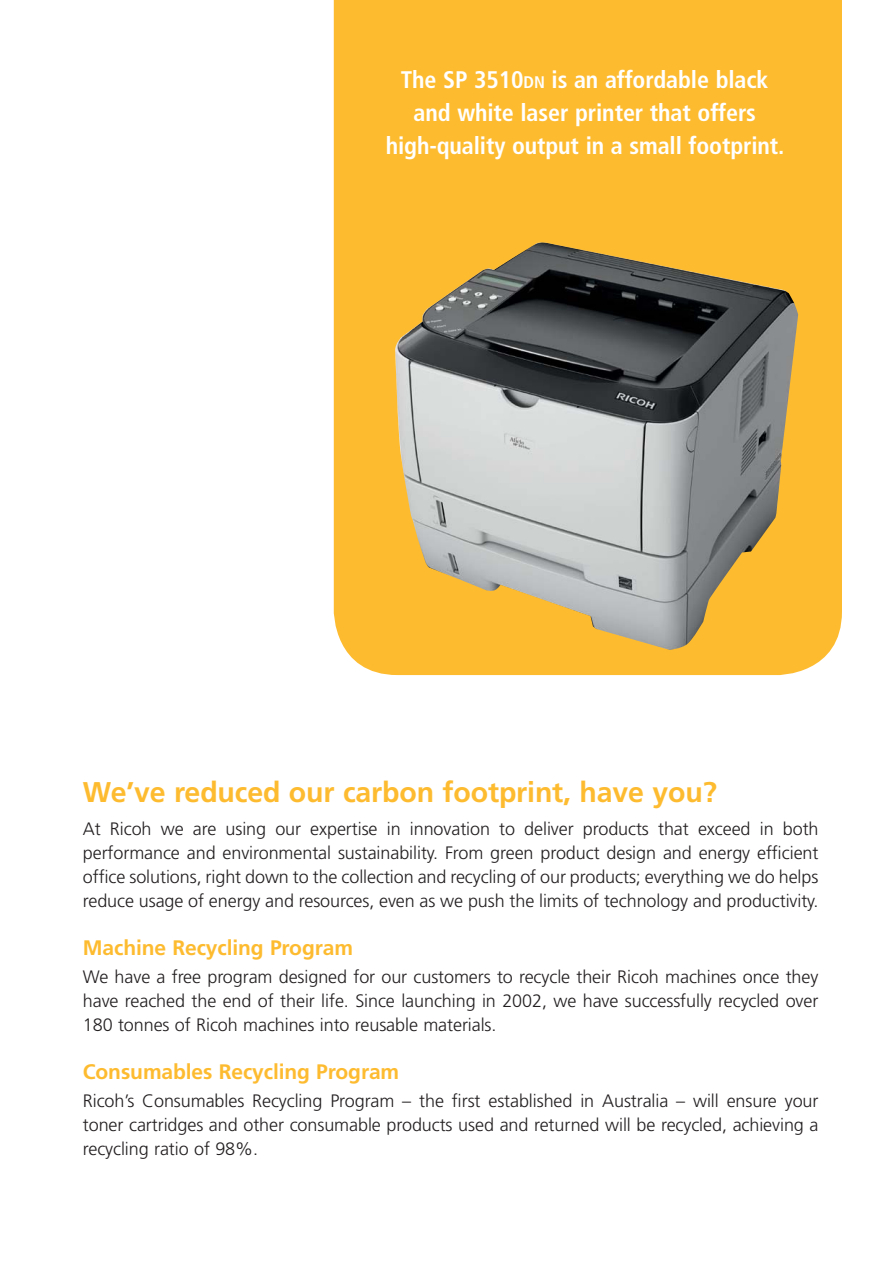
<style>
.page{position:relative;width:893px;height:1263px;background:#fff}
.page>*{position:absolute;margin:0;border:0;box-sizing:border-box;transform-origin:0 0}
.t1{font:700 28.5px "Frutiger";letter-spacing:-.005em;color:#fdbb30}
.t2{font:700 condensed 24px/33px "Frutiger";letter-spacing:-.005em;color:#fff;text-align:center}
.t3{font:700 21px "Frutiger";letter-spacing:-.005em;color:#fdbb30}
.t4{font:300 18px/24px "Frutiger";letter-spacing:-.005em;color:#231f20;text-align:justify}
.s1{font-size:16.8px}
</style>
<div class="page">
<div style="left:334px;top:0;width:508px;height:675px;background:#fdbb30"></div>
<img style="left:395px;top:242px;width:403px;height:408px">
<h2 class="t2" style="left:386px;top:65px;width:400px">The SP 3510<span class="s1">DN</span> is an affordable black and white laser printer that offers high-quality output in a small footprint.</h2>
<h1 class="t1" style="left:83px;top:781px;width:636px">We’ve reduced our carbon footprint, have you?</h1>
<p class="t4" style="left:83px;top:818px;width:737px">At Ricoh we are using our expertise in innovation to deliver products that exceed in both performance and environmental sustainability. From green product design and energy efficient office solutions, right down to the collection and recycling of our products; everything we do helps reduce usage of energy and resources, even as we push the limits of technology and productivity.</p>
<p class="t3" style="left:83px;top:939px;width:272px">Machine Recycling Program</p>
<p class="t4" style="left:83px;top:966px;width:737px">We have a free program designed for our customers to recycle their Ricoh machines once they have reached the end of their life. Since launching in 2002, we have successfully recycled over 180 tonnes of Ricoh machines into reusable materials.</p>
<p class="t3" style="left:83px;top:1063px;width:318px">Consumables Recycling Program</p>
<p class="t4" style="left:83px;top:1091px;width:737px">Ricoh’s Consumables Recycling Program – the first established in Australia – will ensure your toner cartridges and other consumable products used and returned will be recycled, achieving a recycling ratio of 98%.</p>
</div>
